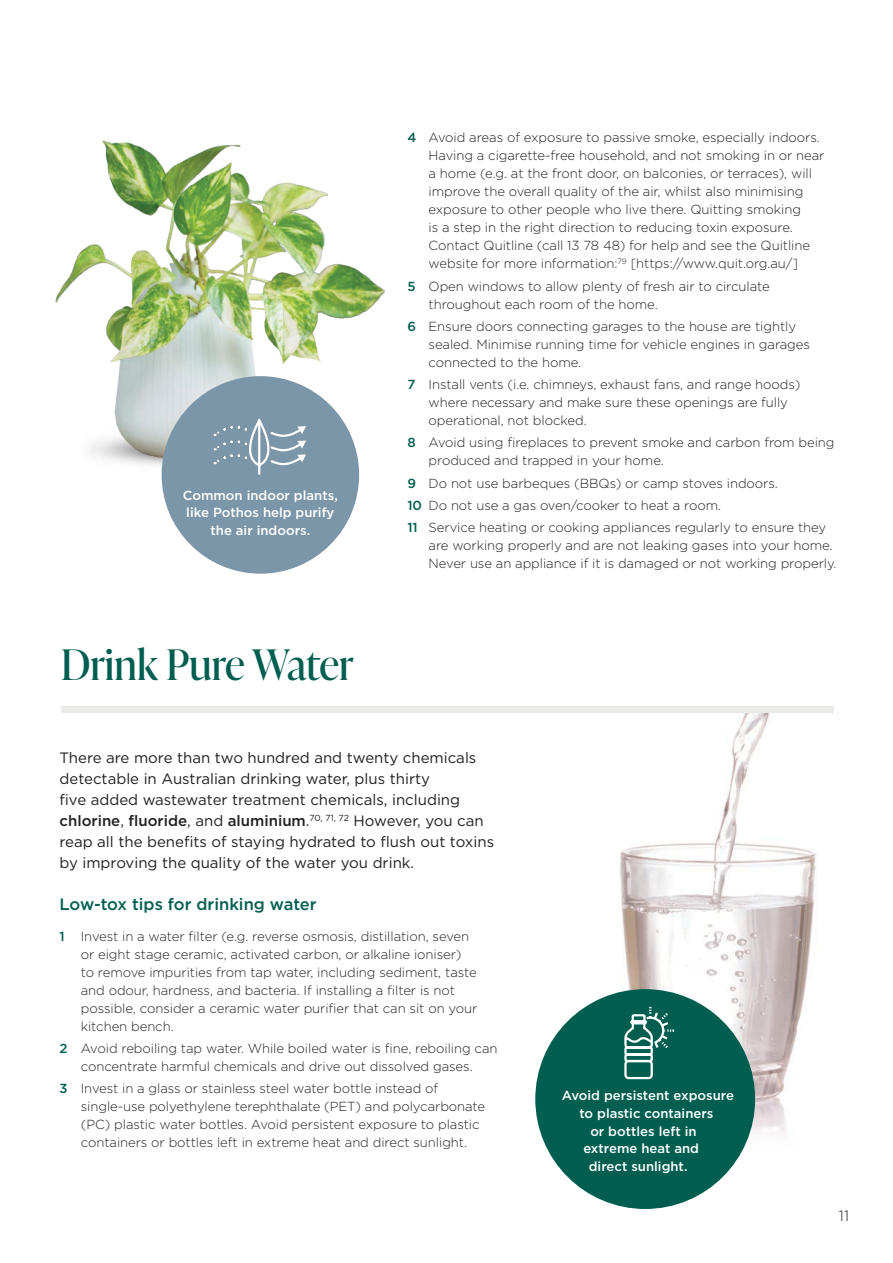
<style>
.page{position:relative;width:893px;height:1263px;background:#fff}
.page>*{position:absolute;margin:0;border:0;box-sizing:border-box;transform-origin:0 0}
.t1{font:42px "Ivy Presto Display";color:#005e50}
.t2{font:500 16.5px "Gotham";color:#005e50}
.t3{font:15px/21px "Gotham";color:#231f20}
.t4{font:300 15px "Gotham";color:#231f20}
.t5{font:300 13.2px/18px "Gotham";letter-spacing:-.005em;color:#231f20}
.t6{font:500 13.2px/17.7px "Gotham";color:#fff;text-align:center}
.s1{font-weight:500;color:#005e50}
.s2{font-weight:500}
</style>
<div class="page">
<img style="left:55px;top:140px;width:330px;height:351px">
<div style="left:162px;top:376px;width:197px;height:198px;background:#7b96a8;border-radius:50%"></div>
<svg style="left:215px;top:418px;width:91px;height:57px"></svg>
<img style="left:595px;top:712px;width:244px;height:439px">
<div style="left:535px;top:989px;width:220px;height:220px;background:#005e50;border-radius:50%"></div>
<div style="left:61px;top:706px;width:772px;height:6px;background:#ebeae8"></div>
<svg style="left:624px;top:1007px;width:51px;height:73px"></svg>
<p class="t6" style="left:183px;top:486px;width:157px">Common indoor plants, like Pothos help purify the air indoors.</p>
<h1 class="t1" style="left:61px;top:635px;width:294px">Drink Pure Water</h1>
<p class="t5" style="left:429px;top:128px;width:397px;text-indent:-21px"><span class="s1">4</span> Avoid areas of exposure to passive smoke, especially indoors.<br>Having a cigarette-free household, and not smoking in or near a home (e.g. at the front door, on balconies, or terraces), will improve the overall quality of the air, whilst also minimising exposure to other people who live there. Quitting smoking<br>is a step in the right direction to reducing toxin exposure.<br>Contact Quitline (call 13 78 48) for help and see the Quitline website for more information:<sup>79</sup> [https://www.quit.org.au/]</p>
<p class="t5" style="left:429px;top:277px;width:343px;text-indent:-21px"><span class="s1">5</span> Open windows to allow plenty of fresh air to circulate throughout each room of the home.</p>
<p class="t5" style="left:429px;top:317px;width:383px;text-indent:-21px"><span class="s1">6</span> Ensure doors connecting garages to the house are tightly sealed. Minimise running time for vehicle engines in garages connected to the home.</p>
<p class="t5" style="left:429px;top:375px;width:373px;text-indent:-21px"><span class="s1">7</span> Install vents (i.e. chimneys, exhaust fans, and range hoods) where necessary and make sure these openings are fully operational, not blocked.</p>
<p class="t5" style="left:429px;top:433px;width:407px;text-indent:-21px"><span class="s1">8</span> Avoid using fireplaces to prevent smoke and carbon from being produced and trapped in your home.</p>
<p class="t5" style="left:407px;top:471px;width:420px;line-height:22.2px"><span class="s1">9</span> Do not use barbeques (BBQs) or camp stoves indoors.<br><span class="s1">10</span> Do not use a gas oven/cooker to heat a room.<br><span class="s1">11</span> Service heating or cooking appliances regularly to ensure they</p>
<p class="t5" style="left:429px;top:536px;width:410px">are working properly and are not leaking gases into your home.<br>Never use an appliance if it is damaged or not working properly.</p>
<p class="t3" style="left:60px;top:747px;width:436px">There are more than two hundred and twenty chemicals detectable in Australian drinking water, plus thirty<br>five added wastewater treatment chemicals, including <span class="s2">chlorine</span>, <span class="s2">fluoride</span>, and <span class="s2">aluminium</span>.<sup>70,</sup> <sup>71,</sup> <sup>72</sup> However, you can reap all the benefits of staying hydrated to flush out toxins by improving the quality of the water you drink.</p>
<p class="t2" style="left:60px;top:893px;width:259px">Low-tox tips for drinking water</p>
<p class="t5" style="left:81px;top:927px;width:398px;text-indent:-21px"><span class="s1">1</span> Invest in a water filter (e.g. reverse osmosis, distillation, seven or eight stage ceramic, activated carbon, or alkaline ioniser) to remove impurities from tap water, including sediment, taste and odour, hardness, and bacteria. If installing a filter is not possible, consider a ceramic water purifier that can sit on your kitchen bench.</p>
<p class="t5" style="left:60px;top:1039px;width:440px;text-align:center"><span class="s1">2</span> Avoid reboiling tap water. While boiled water is fine, reboiling can concentrate harmful chemicals and drive out dissolved gases.</p>
<p class="t5" style="left:81px;top:1079px;width:406px;text-indent:-21px"><span class="s1">3</span> Invest in a glass or stainless steel water bottle instead of single-use polyethylene terephthalate (PET) and polycarbonate (PC) plastic water bottles. Avoid persistent exposure to plastic containers or bottles left in extreme heat and direct sunlight.</p>
<p class="t6" style="left:562px;top:1087px;width:173px">Avoid persistent exposure</p>
<p class="t6" style="left:579px;top:1104px;width:136px">to plastic containers</p>
<p class="t6" style="left:590px;top:1122px;width:108px">or bottles left in</p>
<p class="t6" style="left:583px;top:1139px;width:117px">extreme heat and</p>
<p class="t6" style="left:589px;top:1157px;width:100px">direct sunlight.</p>
<p class="t4" style="left:839px;top:1206px;width:12px">11</p>
</div>
